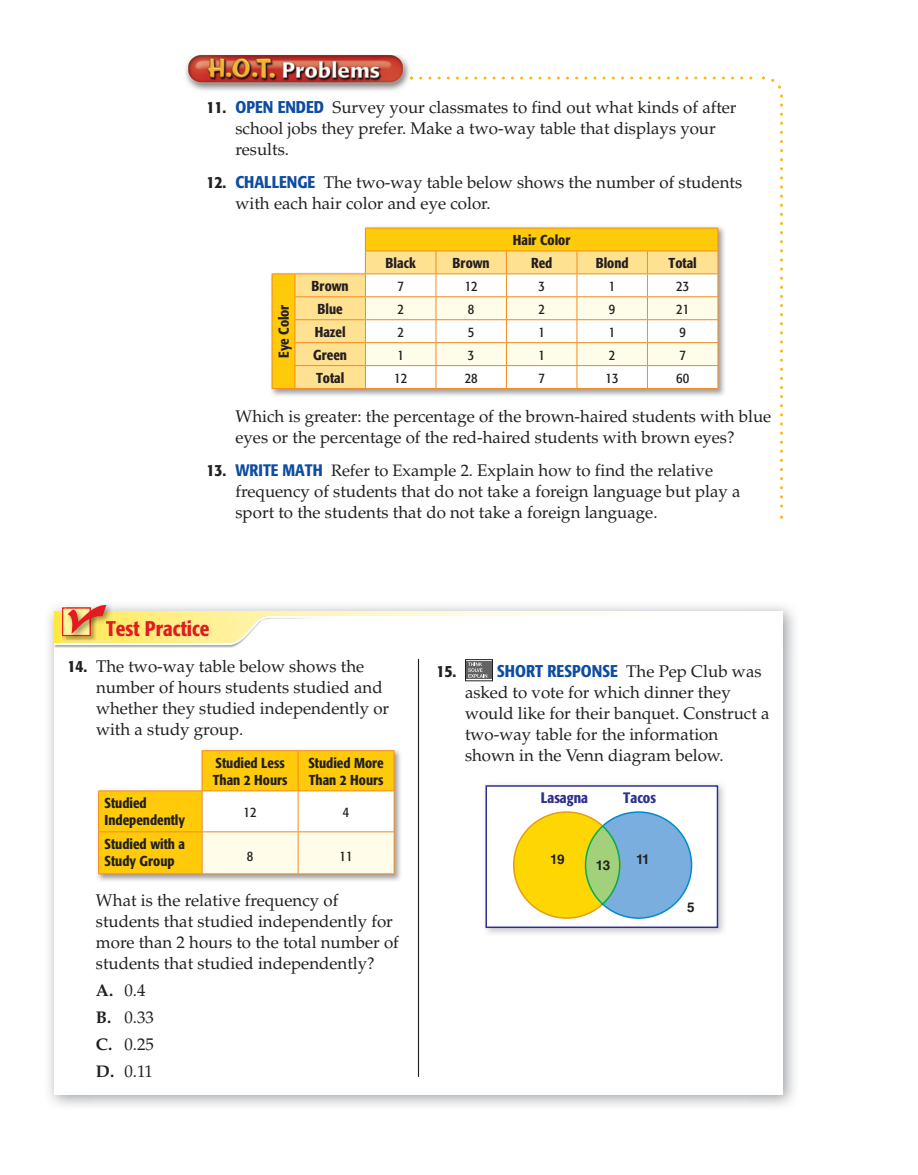
<style>
.page{position:relative;width:918px;height:1175px;background:#fff}
.page>*{position:absolute;margin:0;border:0;box-sizing:border-box;transform-origin:0 0}
.t1{font:21px "Formata OTF Cn Md";color:#e21a21}
.t2{font:16.8px/21px "Palatino LT Std";color:#231f20}
.t3{font:16.8px "Formata OTF Cn Md";color:#231f20}
.t4{font:15px "Formata OTF Cn Md";color:#2e3092}
.t5{font:14.25px/17.2px "Formata OTF Cn Md";color:#231f20}
.t6{font:14.25px "Formata OTF Cn";color:#231f20}
.t7{font:700 13.5px "Helvetica LT Std";color:#231f20}
.s1{font-family:"Formata OTF Cn Md"}
.s2{font-family:"Formata OTF Cn Md";color:#0d4da1}
.s3{font-family:"Formata OTF Cn Md";font-size:16.5px;color:#0d4da1}
.s4{font-size:16.5px}
.s5{font-weight:700}
</style>
<div class="page">
<img style="left:54px;top:645px;width:184px;height:3px">
<svg style="left:54px;top:604px;width:729px;height:41px"></svg>
<img style="left:271px;top:226px;width:139px;height:170px">
<svg style="left:295px;top:251px;width:70px;height:137px;fill:#ffe192"></svg>
<hr style="left:295px;top:273px;width:70px;height:1px;background:#f68b1f">
<hr style="left:295px;top:296px;width:70px;height:1px;background:#f68b1f">
<hr style="left:295px;top:319px;width:70px;height:1px;background:#f68b1f">
<hr style="left:295px;top:342px;width:70px;height:1px;background:#f68b1f">
<hr style="left:295px;top:365px;width:70px;height:1px;background:#f68b1f">
<svg style="left:272px;top:273px;width:24px;height:115px;background:#fdc50f"></svg>
<svg style="left:365px;top:228px;width:45px;height:160px"></svg>
<hr style="left:272px;top:388px;width:446px;height:1px;background:#f68b1f">
<svg style="left:410px;top:76px;width:373px;height:442px"></svg>
<img style="left:185px;top:55px;width:231px;height:45px">
<img style="left:185px;top:95px;width:17px;height:5px">
<img style="left:97px;top:749px;width:304px;height:132px">
<svg style="left:99px;top:750px;width:295px;height:123px"></svg>
<hr style="left:202px;top:750px;width:96px;height:1px;background:#f68b1f">
<hr style="left:202px;top:751px;width:1px;height:39px;background:#f68b1f">
<hr style="left:298px;top:750px;width:96px;height:1px;background:#f68b1f">
<hr style="left:298px;top:751px;width:1px;height:39px;background:#f68b1f">
<hr style="left:394px;top:751px;width:1px;height:39px;background:#f68b1f">
<hr style="left:98px;top:790px;width:104px;height:1px;background:#f68b1f">
<hr style="left:98px;top:791px;width:1px;height:40px;background:#f68b1f">
<hr style="left:202px;top:790px;width:96px;height:1px;background:#f68b1f">
<hr style="left:202px;top:791px;width:1px;height:40px;background:#f68b1f">
<hr style="left:298px;top:790px;width:96px;height:1px;background:#f68b1f">
<hr style="left:298px;top:791px;width:1px;height:40px;background:#f68b1f">
<hr style="left:394px;top:791px;width:1px;height:40px;background:#f68b1f">
<hr style="left:98px;top:831px;width:104px;height:1px;background:#f68b1f">
<hr style="left:98px;top:832px;width:1px;height:41px;background:#f68b1f">
<hr style="left:202px;top:831px;width:96px;height:1px;background:#f68b1f">
<hr style="left:202px;top:832px;width:1px;height:41px;background:#f68b1f">
<hr style="left:298px;top:831px;width:96px;height:1px;background:#f68b1f">
<hr style="left:298px;top:832px;width:1px;height:41px;background:#f68b1f">
<hr style="left:394px;top:832px;width:1px;height:41px;background:#f68b1f">
<hr style="left:98px;top:873px;width:296px;height:1px;background:#f68b1f">
<div style="left:466px;top:661px;width:26px;height:6px;background:#636366"></div>
<div style="left:466px;top:667px;width:26px;height:6px;background:#636366"></div>
<svg style="left:467px;top:673px;width:24px;height:5px"></svg>
<svg style="left:468px;top:662px;width:19px;height:15px"></svg>
<div style="left:465px;top:659px;width:28px;height:22px;border:1px solid #231f20"></div>
<img style="left:485px;top:784px;width:239px;height:150px">
<div style="left:486px;top:786px;width:231px;height:141px;background:#fff"></div>
<div style="left:485px;top:785px;width:233px;height:143px;border:2px solid #2e3092"></div>
<svg style="left:513px;top:811px;width:179px;height:107px;background:#becb87"></svg>
<hr style="left:418px;top:659px;width:1px;height:418px;background:#231f20">
<p class="t2" style="left:235px;top:98px;width:503px;text-indent:-55px"><sub>C</sub> <span class="s1">11.</span> <span class="s2">OPEN ENDED</span> Survey your classmates to find out what kinds of after school jobs they prefer. Make a two-way table that displays your results.</p>
<p class="t2" style="left:235px;top:173px;width:508px;text-indent:-29px"><span class="s1">12.</span> <span class="s2">CHALLENGE</span> The two-way table below shows the number of students with each hair color and eye color.</p>
<p class="t5" style="left:513px;top:232px;width:59px">Hair Color</p>
<p class="t5" style="left:386px;top:255px;width:32px">Black</p>
<p class="t5" style="left:453px;top:255px;width:39px">Brown</p>
<p class="t5" style="left:531px;top:255px;width:23px">Red</p>
<p class="t5" style="left:596px;top:255px;width:34px">Blond</p>
<p class="t5" style="left:669px;top:255px;width:30px">Total</p>
<p class="t5" style="left:276px;top:358px;width:55px;rotate:-90deg">Eye Color</p>
<p class="t5" style="left:312px;top:278px;width:39px">Brown</p>
<p class="t6" style="left:397px;top:280px;width:8px">7</p>
<p class="t6" style="left:465px;top:280px;width:15px">12</p>
<p class="t6" style="left:538px;top:280px;width:8px">3</p>
<p class="t6" style="left:609px;top:280px;width:8px">1</p>
<p class="t6" style="left:676px;top:280px;width:15px">23</p>
<p class="t5" style="left:318px;top:301px;width:27px">Blue</p>
<p class="t6" style="left:397px;top:303px;width:8px">2</p>
<p class="t6" style="left:468px;top:303px;width:8px">8</p>
<p class="t6" style="left:538px;top:303px;width:8px">2</p>
<p class="t6" style="left:609px;top:303px;width:8px">9</p>
<p class="t6" style="left:676px;top:303px;width:15px">21</p>
<p class="t5" style="left:315px;top:324px;width:32px">Hazel</p>
<p class="t6" style="left:397px;top:325px;width:8px">2</p>
<p class="t6" style="left:468px;top:325px;width:8px">5</p>
<p class="t6" style="left:538px;top:325px;width:8px">1</p>
<p class="t6" style="left:609px;top:325px;width:8px">1</p>
<p class="t6" style="left:679px;top:325px;width:8px">9</p>
<p class="t5" style="left:313px;top:347px;width:35px">Green</p>
<p class="t6" style="left:397px;top:348px;width:8px">1</p>
<p class="t6" style="left:468px;top:348px;width:8px">3</p>
<p class="t6" style="left:538px;top:348px;width:8px">1</p>
<p class="t6" style="left:609px;top:348px;width:8px">2</p>
<p class="t6" style="left:679px;top:348px;width:8px">7</p>
<p class="t5" style="left:316px;top:370px;width:30px">Total</p>
<p class="t6" style="left:394px;top:371px;width:15px">12</p>
<p class="t6" style="left:465px;top:371px;width:15px">28</p>
<p class="t6" style="left:538px;top:371px;width:8px">7</p>
<p class="t6" style="left:606px;top:371px;width:15px">13</p>
<p class="t6" style="left:676px;top:371px;width:15px">60</p>
<p class="t2" style="left:235px;top:407px;width:537px">Which is greater: the percentage of the brown-haired students with blue eyes or the percentage of the red-haired students with brown eyes?</p>
<p class="t2" style="left:236px;top:461px;width:507px;text-indent:-29px"><span class="s1">13.</span> <span class="s3">WRITE MATH</span> <span class="s4">Refer to Example 2.</span> Explain how to find the relative frequency of students that do not take a foreign language but play a sport to the students that do not take a foreign language.</p>
<p class="t1" style="left:106px;top:619px;width:105px">Test Practice</p>
<p class="t2" style="left:96px;top:657px;width:295px;text-indent:-29px"><span class="s1">14.</span> The two-way table below shows the number of hours students studied and whether they studied independently or with a study group.</p>
<p class="t5" style="left:213px;top:755px;width:76px">Studied Less<br>Than 2 Hours</p>
<p class="t5" style="left:308px;top:755px;width:77px">Studied More<br>Than 2 Hours</p>
<p class="t5" style="left:105px;top:795px;width:82px">Studied<br>Independently</p>
<p class="t6" style="left:244px;top:805px;width:15px">12</p>
<p class="t6" style="left:343px;top:805px;width:8px">4</p>
<p class="t5" style="left:105px;top:836px;width:82px">Studied with a<br>Study Group</p>
<p class="t6" style="left:247px;top:850px;width:8px">8</p>
<p class="t6" style="left:340px;top:850px;width:15px">11</p>
<p class="t2" style="left:96px;top:891px;width:304px">What is the relative frequency of students that studied independently for more than 2 hours to the total number of students that studied independently?</p>
<p class="t2" style="left:96px;top:978px;width:60px;line-height:27px"><span class="s5">A.</span> 0.4<br><span class="s5">B.</span> 0.33<br><span class="s5">C.</span> 0.25<br><span class="s5">D.</span> 0.11</p>
<p class="t3" style="left:436px;top:663px;width:22px">15.</p>
<p class="t2" style="left:465px;top:662px;width:306px;text-indent:32px"><span class="s2">SHORT RESPONSE</span> The Pep Club was asked to vote for which dinner they would like for their banquet. Construct a two-way table for the information shown in the Venn diagram below.</p>
<p class="t4" style="left:541px;top:791px;width:49px">Lasagna</p>
<p class="t4" style="left:623px;top:791px;width:34px">Tacos</p>
<p class="t7" style="left:550px;top:851px;width:16px">19</p>
<p class="t7" style="left:636px;top:851px;width:15px">11</p>
<p class="t7" style="left:596px;top:857px;width:16px">13</p>
<p class="t7" style="left:687px;top:899px;width:9px">5</p>
</div>
